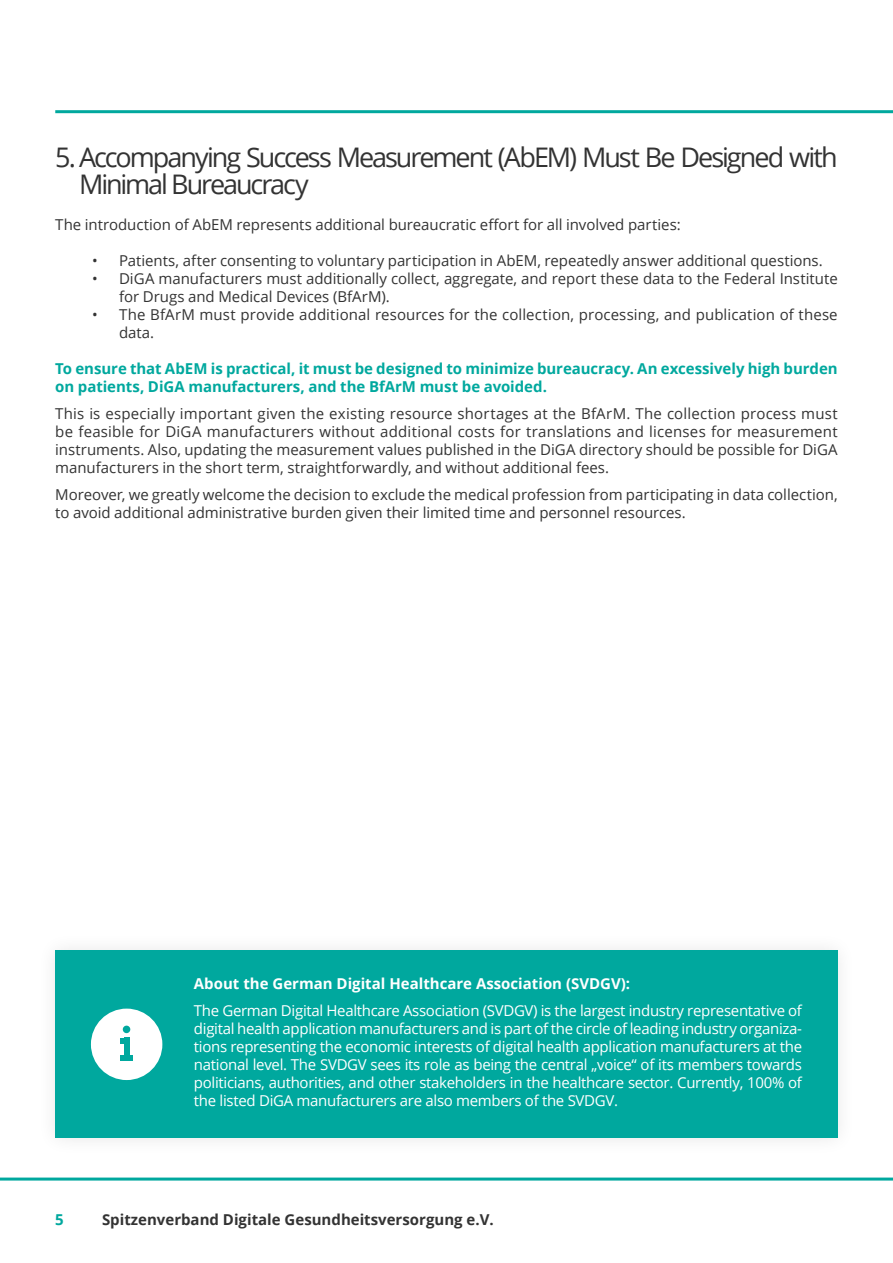
<style>
.page{position:relative;width:893px;height:1263px;background:#fff}
.page>*{position:absolute;margin:0;border:0;box-sizing:border-box;transform-origin:0 0}
.t1{font:27px/27px "Open Sans";letter-spacing:-.075em;color:#333}
.t2{font:15px/18px "Open Sans";letter-spacing:-.005em;color:#333}
.t3{font:15px/18px "Open Sans";letter-spacing:-.02em;color:#fff;text-align:justify}
.t4{font:700 15px/18px "Open Sans";letter-spacing:-.005em;color:#00a89e}
.t5{font:700 15px "Open Sans";color:#fff}
.t6{font:700 15px "Open Sans";color:#333}
</style>
<div class="page">
<hr style="left:55px;top:110px;width:838px;height:3px;background:#00a89e">
<hr style="left:0;top:1177px;width:893px;height:3px;background:#00a89e">
<div style="left:37px;top:932px;width:819px;height:224px;background:#fbfbfb"></div>
<div style="left:55px;top:951px;width:783px;height:187px;background:#00a89e"></div>
<div style="left:91px;top:1008px;width:71px;height:72px;background:#fff;border-radius:50%"></div>
<div style="left:124px;top:1038px;width:5px;height:23px;background:#00a89e"></div>
<div style="left:120px;top:1055px;width:13px;height:6px;background:#00a89e"></div>
<div style="left:120px;top:1038px;width:9px;height:5px;background:#00a89e"></div>
<div style="left:123px;top:1025px;width:7px;height:8px;background:#00a89e;border-radius:50%"></div>
<h1 class="t1" style="left:79px;top:143px;width:760px;text-indent:-24px">5. Accompanying Success Measurement (AbEM) Must Be Designed with<br>Minimal Bureaucracy</h1>
<p class="t2" style="left:55px;top:215px;width:627px">The introduction of AbEM represents additional bureaucratic effort for all involved parties:</p>
<p class="t2" style="left:92px;top:251px;width:732px">• Patients, after consenting to voluntary participation in AbEM, repeatedly answer additional questions.</p>
<p class="t2" style="left:119px;top:269px;width:720px;text-indent:-27px">• DiGA manufacturers must additionally collect, aggregate, and report these data to the Federal Institute for Drugs and Medical Devices (BfArM).</p>
<p class="t2" style="left:119px;top:305px;width:720px;text-indent:-27px">• The BfArM must provide additional resources for the collection, processing, and publication of these data.</p>
<p class="t4" style="left:55px;top:359px;width:784px">To ensure that AbEM is practical, it must be designed to minimize bureaucracy. An excessively high burden on patients, DiGA manufacturers, and the BfArM must be avoided.</p>
<p class="t2" style="left:55px;top:404px;width:784px;text-align:justify">This is especially important given the existing resource shortages at the BfArM. The collection process must be feasible for DiGA manufacturers without additional costs for translations and licenses for measurement instruments. Also, updating the measurement values published in the DiGA directory should be possible for DiGA manufacturers in the short term, straightforwardly, and without additional fees.</p>
<p class="t2" style="left:55px;top:485px;width:784px">Moreover, we greatly welcome the decision to exclude the medical profession from participating in data collection, to avoid additional administrative burden given their limited time and personnel resources.</p>
<p class="t5" style="left:194px;top:973px;width:438px">About the German Digital Healthcare Association (SVDGV):</p>
<p class="t3" style="left:194px;top:1001px;width:610px">The German Digital Healthcare Association (SVDGV) is the largest industry representative of digital health application manufacturers and is part of the circle of leading industry organiza&shy;tions representing the economic interests of digital health application manufacturers at the national level. The SVDGV sees its role as being the central „voice“ of its members towards politicians, authorities, and other stakeholders in the healthcare sector. Currently, 100% of the listed DiGA manufacturers are also members of the SVDGV.</p>
<p class="t4" style="left:55px;top:1210px;width:10px">5</p>
<p class="t6" style="left:102px;top:1209px;width:393px">Spitzenverband Digitale Gesundheitsversorgung e.V.</p>
</div>
